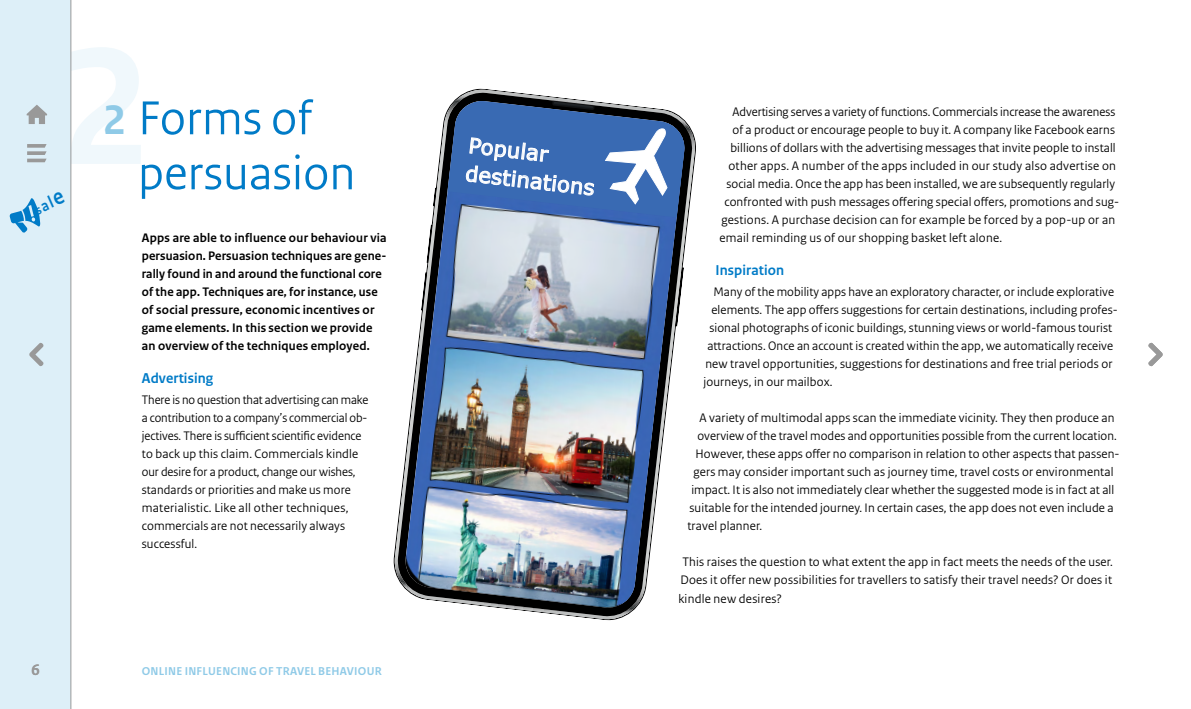
<style>
.page{position:relative;width:1191px;height:709px;background:#fff}
.page>*{position:absolute;margin:0;border:0;box-sizing:border-box;transform-origin:0 0}
.Koppen_50_55{font:50px/55px "Rijksoverheid Sans Heading";letter-spacing:.01em;color:#007bc7}
.t1{font:21px/28px "Verdana";color:#fff}
.t2{font:700 16px "Rijksoverheid Sans Heading";color:#999}
.Subkoppen_15_17pt_Bo{font:700 15px "Rijksoverheid Sans Heading";letter-spacing:.01em;color:#007bc7}
.t3{font:700 13.5px "Rijksoverheid Sans Heading";color:#007bc7;scale:.91 1}
.Bodytekst_13_17pt{font:13px/18px "Rijksoverheid Sans Heading";letter-spacing:.01em;color:#000}
.Inleiding_13_17pt_Bo{font:700 13px/18px "Rijksoverheid Sans Heading";letter-spacing:.015em;color:#000}
.Bodytekst_13_17pt-2{font:700 12px "Rijksoverheid Sans Heading";letter-spacing:.02em;color:#8fcae7}
.s1{font-size:16.3px}
.s2{font-size:17.9px}
.s3{font-size:23.5px}
.s4{font-family:"Rijksoverheid Sans Web Text Bold 2";font-size:44px;color:#8fcae7}
</style>
<div class="page">
<svg style="left:72px;top:47px;width:69px;height:117px"></svg>
<div style="left:0;top:0;width:71px;height:709px;background:#ddeff8"></div>
<svg style="left:29px;top:342px;width:15px;height:24px"></svg>
<hr style="left:71px;top:0;width:1px;height:709px;background:#999">
<svg style="left:27px;top:144px;width:20px;height:18px"></svg>
<svg style="left:27px;top:105px;width:20px;height:19px"></svg>
<svg style="left:9px;top:198px;width:31px;height:35px"></svg>
<svg style="left:1148px;top:342px;width:14px;height:24px"></svg>
<svg style="left:396px;top:91px;width:298px;height:527px"></svg>
<img style="left:404px;top:101px;width:282px;height:508px">
<svg style="left:443px;top:100px;width:243px;height:118px;background:#5376ac"></svg>
<p class="t3" style="left:33px;top:204px;width:35px;rotate:-26deg">s<span class="s1">a</span><span class="s2">l</span><span class="s3">e</span></p>
<p class="Koppen_50_55" style="left:138px;top:91px;width:218px;text-indent:-35px"><span class="s4">2</span> Forms of persuasion</p>
<p class="Inleiding_13_17pt_Bo" style="left:142px;top:229px;width:246px">Apps are able to influence our behaviour via persuasion. Persuasion techniques are gene&shy;rally found in and around the functional core of the app. Techniques are, for instance, use of social pressure, economic incentives or game elements. In this section we provide an overview of the techniques employed.</p>
<p class="Subkoppen_15_17pt_Bo" style="left:142px;top:370px;width:73px">Advertising</p>
<p class="Bodytekst_13_17pt" style="left:142px;top:391px;width:228px">There is no question that advertising can make a contribution to a company’s commercial ob&shy;jectives. There is sufficient scientific evidence to back up this claim. Commercials kindle our desire for a product, change our wishes, standards or priorities and make us more materialistic. Like all other techniques, commercials are not necessarily always successful.</p>
<p class="t2" style="left:31px;top:660px;width:10px">6</p>
<p class="Bodytekst_13_17pt-2" style="left:142px;top:664px;width:241px">ONLINE INFLUENCING OF TRAVEL BEHAVIOUR</p>
<h2 class="t1" style="left:470px;top:131px;width:132px;rotate:7deg">Popular destinations</h2>
<p class="Bodytekst_13_17pt" style="left:732px;top:103px;width:384px">Advertising serves a variety of functions. Commercials increase the awareness</p>
<p class="Bodytekst_13_17pt" style="left:732px;top:121px;width:384px">of a product or encourage people to buy it. A company like Facebook earns</p>
<p class="Bodytekst_13_17pt" style="left:730px;top:139px;width:387px">billions of dollars with the advertising messages that invite people to install</p>
<p class="Bodytekst_13_17pt" style="left:728px;top:157px;width:389px">other apps. A number of the apps included in our study also advertise on</p>
<p class="Bodytekst_13_17pt" style="left:726px;top:175px;width:390px">social media. Once the app has been installed, we are subsequently regularly</p>
<p class="Bodytekst_13_17pt" style="left:724px;top:193px;width:396px">confronted with push messages offering special offers, promotions and sug-</p>
<p class="Bodytekst_13_17pt" style="left:721px;top:211px;width:395px">gestions. A purchase decision can for example be forced by a pop-up or an</p>
<p class="Bodytekst_13_17pt" style="left:719px;top:229px;width:284px">email reminding us of our shopping basket left alone.</p>
<p class="Subkoppen_15_17pt_Bo" style="left:715px;top:262px;width:70px">Inspiration</p>
<p class="Bodytekst_13_17pt" style="left:713px;top:283px;width:402px">Many of the mobility apps have an exploratory character, or include explorative</p>
<p class="Bodytekst_13_17pt" style="left:711px;top:301px;width:408px">elements. The app offers suggestions for certain destinations, including profes-</p>
<p class="Bodytekst_13_17pt" style="left:709px;top:319px;width:404px">sional photographs of iconic buildings, stunning views or world-famous tourist</p>
<p class="Bodytekst_13_17pt" style="left:707px;top:337px;width:407px">attractions. Once an account is created within the app, we automatically receive</p>
<p class="Bodytekst_13_17pt" style="left:705px;top:355px;width:408px">new travel opportunities, suggestions for destinations and free trial periods or</p>
<p class="Bodytekst_13_17pt" style="left:703px;top:373px;width:131px">journeys, in our mailbox.</p>
<p class="Bodytekst_13_17pt" style="left:699px;top:409px;width:416px">A variety of multimodal apps scan the immediate vicinity. They then produce an</p>
<p class="Bodytekst_13_17pt" style="left:697px;top:427px;width:421px">overview of the travel modes and opportunities possible from the current location.</p>
<p class="Bodytekst_13_17pt" style="left:695px;top:445px;width:426px">However, these apps offer no comparison in relation to other aspects that passen-</p>
<p class="Bodytekst_13_17pt" style="left:693px;top:463px;width:422px">gers may consider important such as journey time, travel costs or environmental</p>
<p class="Bodytekst_13_17pt" style="left:691px;top:481px;width:424px">impact. It is also not immediately clear whether the suggested mode is in fact at all</p>
<p class="Bodytekst_13_17pt" style="left:689px;top:499px;width:426px">suitable for the intended journey. In certain cases, the app does not even include a</p>
<p class="Bodytekst_13_17pt" style="left:687px;top:517px;width:76px">travel planner.</p>
<p class="Bodytekst_13_17pt" style="left:678px;top:553px;width:436px;text-align:justify;text-indent:4px">This raises the question to what extent the app in fact meets the needs of the user.<br>Does it offer new possibilities for travellers to satisfy their travel needs? Or does it kindle new desires?</p>
</div>
